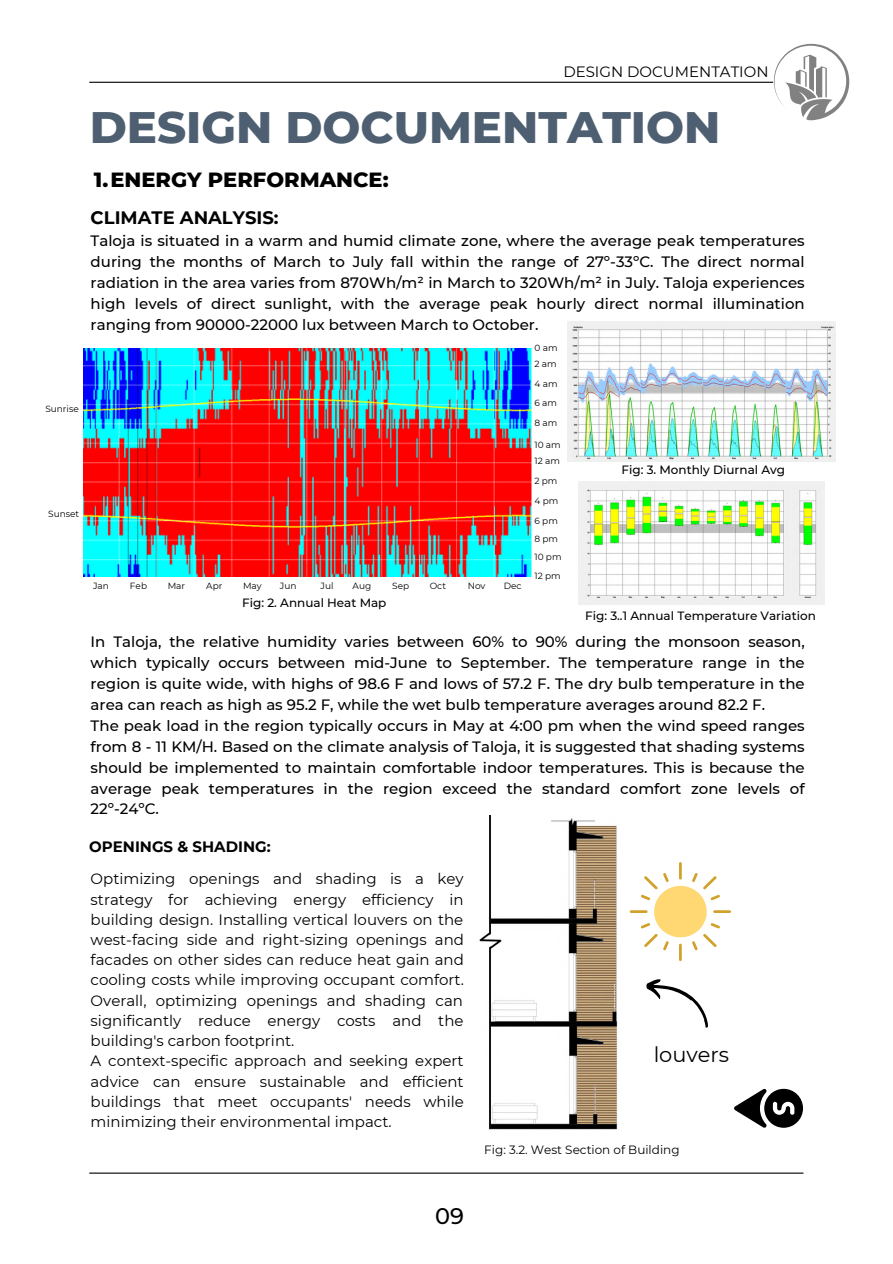
<style>
.page{position:relative;width:893px;height:1264px;background:#fff}
.page>*{position:absolute;margin:0;border:0;box-sizing:border-box;transform-origin:0 0}
.t1{font:800 45px "Montserrat";color:#4e5f72}
.t2{font:500 22.5px "Montserrat";color:#000}
.t3{font:800 21px "Montserrat";color:#000}
.t4{font:20.85px "Montserrat";color:#000}
.t5{font:700 18px "Montserrat";color:#000}
.t6{font:500 15px/21px "Montserrat";color:#000;text-align:justify}
.t7{font:15px/20.2px "Montserrat";color:#000}
.t8{font:700 15px "Montserrat";color:#000}
.t9{font:500 12px "Montserrat";color:#000}
.t10{font:12px "Montserrat";color:#000}
.t11{font:9px "Montserrat";color:#000}
</style>
<div class="page">
<hr style="left:89px;top:82px;width:684px;height:1px;background:#000">
<svg style="left:773px;top:44px;width:76px;height:76px"></svg>
<hr style="left:89px;top:1172px;width:714px;height:1px;background:#000">
<img style="left:578px;top:481px;width:246px;height:123px">
<img style="left:567px;top:321px;width:268px;height:141px">
<img style="left:84px;top:348px;width:447px;height:228px">
<img style="left:479px;top:815px;width:202px;height:315px">
<svg style="left:642px;top:972px;width:66px;height:56px"></svg>
<svg style="left:734px;top:1088px;width:69px;height:39px"></svg>
<svg style="left:629px;top:862px;width:102px;height:99px"></svg>
<p class="t7" style="left:563px;top:61px;width:207px">DESIGN DOCUMENTATION</p>
<p class="t11" style="left:45px;top:404px;width:35px">Sunrise</p>
<p class="t11" style="left:48px;top:508px;width:33px">Sunset</p>
<h1 class="t1" style="left:90px;top:99px;width:632px">DESIGN DOCUMENTATION</h1>
<h3 class="t3" style="left:94px;top:167px;width:296px">1.ENERGY PERFORMANCE:</h3>
<p class="t5" style="left:91px;top:206px;width:189px">CLIMATE ANALYSIS:</p>
<p class="t6" style="left:91px;top:230px;width:715px">Taloja is situated in a warm and humid climate zone, where the average peak temperatures during the months of March to July fall within the range of 27º-33ºC. The direct normal radiation in the area varies from 870Wh/m² in March to 320Wh/m² in July. Taloja experiences high levels of direct sunlight, with the average peak hourly direct normal illumination ranging from 90000-22000 lux between March to October.</p>
<p class="t11" style="left:534px;top:342px;width:25px">0 am</p>
<p class="t11" style="left:534px;top:359px;width:24px">2 am</p>
<p class="t11" style="left:534px;top:378px;width:25px">4 am</p>
<p class="t11" style="left:534px;top:397px;width:24px">6 am</p>
<p class="t11" style="left:534px;top:417px;width:24px">8 am</p>
<p class="t11" style="left:93px;top:580px;width:17px">Jan</p>
<p class="t11" style="left:130px;top:580px;width:19px">Feb</p>
<p class="t11" style="left:168px;top:580px;width:19px">Mar</p>
<p class="t11" style="left:206px;top:580px;width:18px">Apr</p>
<p class="t11" style="left:243px;top:580px;width:20px">May</p>
<p class="t11" style="left:280px;top:580px;width:18px">Jun</p>
<p class="t11" style="left:320px;top:580px;width:14px">Jul</p>
<p class="t11" style="left:352px;top:580px;width:20px">Aug</p>
<p class="t11" style="left:392px;top:580px;width:19px">Sep</p>
<p class="t11" style="left:430px;top:580px;width:18px">Oct</p>
<p class="t11" style="left:467px;top:580px;width:19px">Nov</p>
<p class="t11" style="left:503px;top:580px;width:19px">Dec</p>
<p class="t9" style="left:242px;top:595px;width:146px">Fig: 2. Annual Heat Map</p>
<p class="t11" style="left:534px;top:439px;width:28px">10 am</p>
<p class="t11" style="left:534px;top:456px;width:27px">12 am</p>
<p class="t11" style="left:534px;top:475px;width:25px">2 pm</p>
<p class="t11" style="left:534px;top:495px;width:25px">4 pm</p>
<p class="t11" style="left:534px;top:515px;width:25px">6 pm</p>
<p class="t11" style="left:534px;top:533px;width:25px">8 pm</p>
<p class="t11" style="left:534px;top:551px;width:29px">10 pm</p>
<p class="t11" style="left:534px;top:570px;width:28px">12 pm</p>
<p class="t9" style="left:621px;top:462px;width:165px">Fig: 3. Monthly Diurnal Avg</p>
<p class="t9" style="left:585px;top:608px;width:232px">Fig: 3..1 Annual Temperature Variation</p>
<p class="t6" style="left:91px;top:630px;width:715px;text-align:left">In Taloja, the relative humidity varies between 60% to 90% during the monsoon season, which typically occurs between mid-June to September. The temperature range in the region is quite wide, with highs of 98.6 F and lows of 57.2 F. The dry bulb temperature in the area can reach as high as 95.2 F, while the wet bulb temperature averages around 82.2 F.<br>The peak load in the region typically occurs in May at 4:00 pm when the wind speed ranges from 8 - 11 KM/H. Based on the climate analysis of Taloja, it is suggested that shading systems should be implemented to maintain comfortable indoor temperatures. This is because the average peak temperatures in the region exceed the standard comfort zone levels of 22º-24ºC.</p>
<p class="t8" style="left:89px;top:837px;width:183px">OPENINGS &amp; SHADING:</p>
<p class="t7" style="left:91px;top:868px;width:375px">Optimizing openings and shading is a key strategy for achieving energy efficiency in building design. Installing vertical louvers on the west-facing side and right-sizing openings and facades on other sides can reduce heat gain and cooling costs while improving occupant comfort.<br>Overall, optimizing openings and shading can significantly reduce energy costs and the building's carbon footprint.<br>A context-specific approach and seeking expert advice can ensure sustainable and efficient buildings that meet occupants' needs while minimizing their environmental impact.</p>
<h3 class="t4" style="left:653px;top:1041px;width:77px">louvers</h3>
<p class="t10" style="left:484px;top:1141px;width:197px">Fig: 3.2. West Section of Building</p>
<h2 class="t2" style="left:435px;top:1201px;width:30px">09</h2>
</div>
